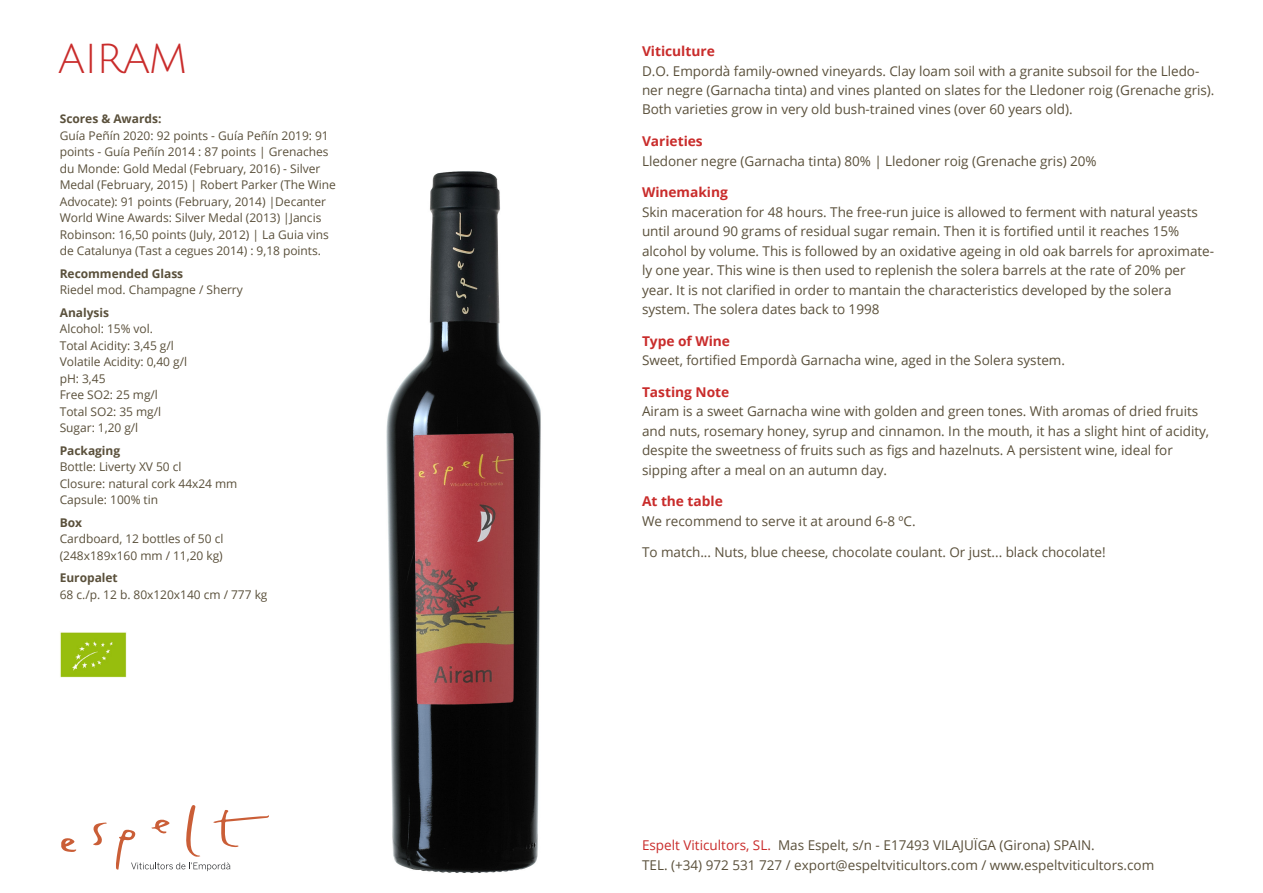
<style>
.page{position:relative;width:1263px;height:893px;background:#fff}
.page>*{position:absolute;margin:0;border:0;box-sizing:border-box;transform-origin:0 0}
.t1{font:45px "Julius Sans One";letter-spacing:-.015em;color:#c92c2b}
.t2{font:13.5px/19.5px "Open Sans";letter-spacing:-.005em;color:#5a503b}
.t3{font:700 13.5px "Open Sans";letter-spacing:-.005em;color:#c92c2b}
.t4{font:12px/16.5px "Open Sans";letter-spacing:-.005em;color:#5a503b}
.t5{font:700 12px "Open Sans";letter-spacing:-.005em;color:#5a503b}
.s1{color:#c92c2b}
</style>
<div class="page">
<img style="left:207px;top:171px;width:334px;height:702px">
<svg style="left:93px;top:822px;width:14px;height:23px"></svg>
<svg style="left:61px;top:838px;width:15px;height:14px"></svg>
<svg style="left:116px;top:805px;width:153px;height:66px"></svg>
<img style="left:60px;top:632px;width:66px;height:45px">
<h1 class="t1" style="left:58px;top:34px;width:130px">AIRAM</h1>
<p class="t5" style="left:60px;top:111px;width:103px">Scores &amp; Awards:</p>
<p class="t4" style="left:60px;top:127px;width:278px">Guía Peñín 2020: 92 points - Guía Peñín 2019: 91 points - Guía Peñín 2014 : 87 points | Grenaches du Monde: Gold Medal (February, 2016) - Silver Medal (February, 2015) | Robert Parker (The Wine Advocate): 91 points (February, 2014) |Decanter World Wine Awards: Silver Medal (2013) |Jancis Robinson: 16,50 points (July, 2012) | La Guia vins de Catalunya (Tast a cegues 2014) : 9,18 points.</p>
<p class="t5" style="left:60px;top:265px;width:125px">Recommended Glass</p>
<p class="t4" style="left:60px;top:281px;width:185px">Riedel mod. Champagne / Sherry</p>
<p class="t5" style="left:60px;top:304px;width:51px">Analysis</p>
<p class="t4" style="left:60px;top:320px;width:129px">Alcohol: 15% vol.<br>Total Acidity: 3,45 g/l<br>Volatile Acidity: 0,40 g/l pH: 3,45<br>Free SO2: 25 mg/l<br>Total SO2: 35 mg/l<br>Sugar: 1,20 g/l</p>
<p class="t5" style="left:60px;top:442px;width:62px">Packaging</p>
<p class="t4" style="left:60px;top:458px;width:179px">Bottle: Liverty XV 50 cl<br>Closure: natural cork 44x24 mm<br>Capsule: 100% tin</p>
<p class="t5" style="left:60px;top:514px;width:24px">Box</p>
<p class="t4" style="left:60px;top:530px;width:165px">Cardboard, 12 bottles of 50 cl (248x189x160 mm / 11,20 kg)</p>
<p class="t5" style="left:60px;top:570px;width:59px">Europalet</p>
<p class="t4" style="left:60px;top:586px;width:209px">68 c./p. 12 b. 80x120x140 cm / 777 kg</p>
<p class="t3" style="left:642px;top:42px;width:74px">Viticulture</p>
<p class="t2" style="left:642px;top:61px;width:574px">D.O. Empordà family-owned vineyards. Clay loam soil with a granite subsoil for the Lledo&shy;ner negre (Garnacha tinta) and vines planted on slates for the Lledoner roig (Grenache gris).<br>Both varieties grow in very old bush-trained vines (over 60 years old).</p>
<p class="t3" style="left:642px;top:132px;width:62px">Varieties</p>
<p class="t2" style="left:642px;top:151px;width:456px">Lledoner negre (Garnacha tinta) 80% | Lledoner roig (Grenache gris) 20%</p>
<p class="t3" style="left:642px;top:183px;width:87px">Winemaking</p>
<p class="t2" style="left:642px;top:202px;width:574px">Skin maceration for 48 hours. The free-run juice is allowed to ferment with natural yeasts until around 90 grams of residual sugar remain. Then it is fortified until it reaches 15% alcohol by volume. This is followed by an oxidative ageing in old oak barrels for aproximate&shy;ly one year. This wine is then used to replenish the solera barrels at the rate of 20% per year. It is not clarified in order to mantain the characteristics developed by the solera system. The solera dates back to 1998</p>
<p class="t3" style="left:642px;top:331px;width:90px">Type of Wine</p>
<p class="t2" style="left:642px;top:350px;width:424px">Sweet, fortified Empordà Garnacha wine, aged in the Solera system.</p>
<p class="t3" style="left:642px;top:382px;width:89px">Tasting Note</p>
<p class="t2" style="left:642px;top:401px;width:569px">Airam is a sweet Garnacha wine with golden and green tones. With aromas of dried fruits and nuts, rosemary honey, syrup and cinnamon. In the mouth, it has a slight hint of acidity, despite the sweetness of fruits such as figs and hazelnuts. A persistent wine, ideal for sipping after a meal on an autumn day.</p>
<p class="t3" style="left:642px;top:492px;width:82px">At the table</p>
<p class="t2" style="left:642px;top:511px;width:275px">We recommend to serve it at around 6-8 ºC.</p>
<p class="t2" style="left:642px;top:542px;width:465px">To match... Nuts, blue cheese, chocolate coulant. Or just... black chocolate!</p>
<p class="t2" style="left:642px;top:835px;width:514px"><span class="s1">Espelt Viticultors, SL.</span> Mas Espelt, s/n - E17493 VILAJUÏGA (Girona) SPAIN.<br>TEL. (+34) 972 531 727 / export@espeltviticultors.com / www.espeltviticultors.com</p>
</div>
